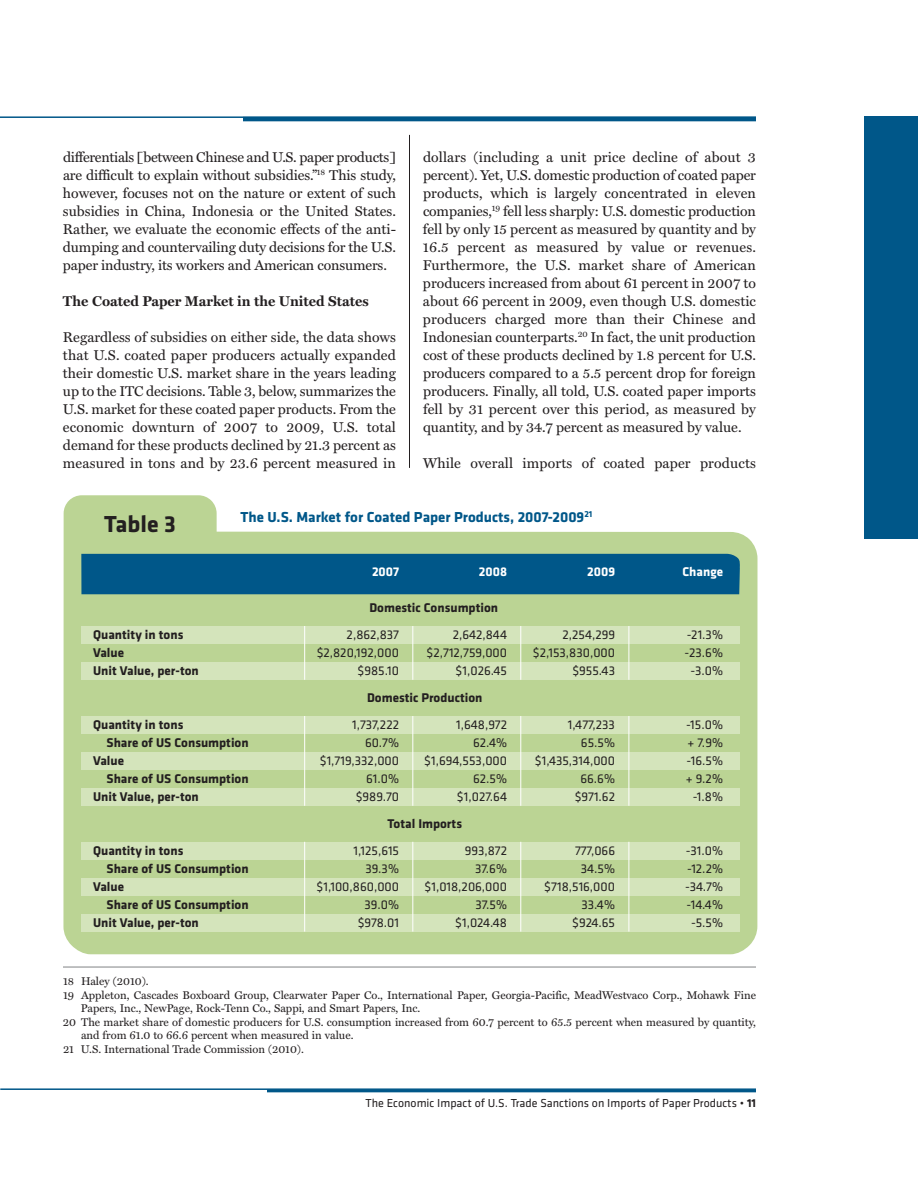
<style>
.page{position:relative;width:918px;height:1188px;background:#fff}
.page>*{position:absolute;margin:0;border:0;box-sizing:border-box;transform-origin:0 0}
.t1{font:700 24px "Klavika";color:#231f20}
.t2{font:700 15px "Klavika";color:#005789}
.t3{font:14.25px/18px "Miller Text";color:#231f20;text-align:justify}
.t4{font:700 14.25px "Miller Text";color:#231f20}
.t5{font:13.2px "Klavika";color:#231f20}
.t6{font:700 13.2px "Klavika";color:#231f20}
.t7{font:700 13.2px "Klavika";color:#fff}
.t8{font:12px "Klavika";color:#231f20}
.t9{font:11.25px "Miller Text";color:#231f20}
.s1{font-weight:300}
.s2{font-weight:700}
</style>
<div class="page">
<div style="left:864px;top:116px;width:54px;height:423px;background:#005789"></div>
<hr style="left:0;top:116px;width:756px;height:2px;background:#005789">
<hr style="left:243px;top:117px;width:513px;height:4px;background:#005789">
<hr style="left:0;top:1088px;width:756px;height:2px;background:#005789">
<hr style="left:267px;top:1089px;width:489px;height:3px;background:#005789">
<svg style="left:63px;top:495px;width:695px;height:459px;background:#c2d89f"></svg>
<div style="left:81px;top:554px;width:660px;height:40px;background:#005789"></div>
<div style="left:81px;top:626px;width:659px;height:18px;background:#d4e4bb"></div>
<div style="left:81px;top:662px;width:659px;height:18px;background:#d4e4bb"></div>
<div style="left:81px;top:716px;width:659px;height:18px;background:#d4e4bb"></div>
<div style="left:81px;top:752px;width:659px;height:18px;background:#d4e4bb"></div>
<div style="left:81px;top:842px;width:659px;height:18px;background:#d4e4bb"></div>
<div style="left:81px;top:878px;width:659px;height:18px;background:#d4e4bb"></div>
<div style="left:81px;top:914px;width:659px;height:18px;background:#d4e4bb"></div>
<div style="left:81px;top:788px;width:659px;height:18px;background:#d4e4bb"></div>
<hr style="left:412px;top:626px;width:1px;height:54px;background:#fff">
<hr style="left:520px;top:626px;width:1px;height:54px;background:#fff">
<hr style="left:629px;top:626px;width:1px;height:54px;background:#fff">
<hr style="left:304px;top:626px;width:1px;height:54px;background:#fff">
<hr style="left:412px;top:716px;width:1px;height:90px;background:#fff">
<hr style="left:520px;top:716px;width:1px;height:90px;background:#fff">
<hr style="left:629px;top:716px;width:1px;height:90px;background:#fff">
<hr style="left:304px;top:716px;width:1px;height:90px;background:#fff">
<hr style="left:412px;top:842px;width:1px;height:90px;background:#fff">
<hr style="left:520px;top:842px;width:1px;height:90px;background:#fff">
<hr style="left:629px;top:842px;width:1px;height:90px;background:#fff">
<hr style="left:304px;top:842px;width:1px;height:90px;background:#fff">
<hr style="left:409px;top:135px;width:1px;height:333px;background:#231f20">
<hr style="left:63px;top:967px;width:693px;height:1px;background:#808285">
<p class="t3" style="left:63px;top:149px;width:335px">differentials [between Chinese and U.S. paper products] are difficult to explain without subsidies.”<sup>18</sup> This study, however, focuses not on the nature or extent of such subsidies in China, Indonesia or the United States.<br>Rather, we evaluate the economic effects of the anti&shy;dumping and countervailing duty decisions for the U.S. paper industry, its workers and American consumers.</p>
<p class="t4" style="left:63px;top:295px;width:307px">The Coated Paper Market in the United States</p>
<p class="t3" style="left:63px;top:329px;width:335px">Regardless of subsidies on either side, the data shows that U.S. coated paper producers actually expanded their domestic U.S. market share in the years leading up to the ITC decisions. Table 3, below, summarizes the U.S. market for these coated paper products. From the economic downturn of 2007 to 2009, U.S. total demand for these products declined by 21.3 percent as measured in tons and by 23.6 percent measured in</p>
<p class="t3" style="left:423px;top:149px;width:335px">dollars (including a unit price decline of about 3 percent). Yet, U.S. domestic production of coated paper products, which is largely concentrated in eleven companies,<sup>19</sup> fell less sharply: U.S. domestic production fell by only 15 percent as measured by quantity and by 16.5 percent as measured by value or revenues.<br>Furthermore, the U.S. market share of American producers increased from about 61 percent in 2007 to about 66 percent in 2009, even though U.S. domestic producers charged more than their Chinese and Indonesian counterparts.<sup>20</sup> In fact, the unit production cost of these products declined by 1.8 percent for U.S. producers compared to a 5.5 percent drop for foreign producers. Finally, all told, U.S. coated paper imports fell by 31 percent over this period, as measured by quantity, and by 34.7 percent as measured by value.</p>
<p class="t3" style="left:423px;top:455px;width:335px">While overall imports of coated paper products</p>
<h1 class="t1" style="left:104px;top:515px;width:73px">Table 3</h1>
<p class="t2" style="left:240px;top:511px;width:353px">The U.S. Market for Coated Paper Products, 2007-2009<sup>21</sup></p>
<p class="t7" style="left:372px;top:567px;width:29px">2007</p>
<p class="t7" style="left:479px;top:567px;width:30px">2008</p>
<p class="t7" style="left:587px;top:567px;width:29px">2009</p>
<p class="t7" style="left:682px;top:567px;width:42px">Change</p>
<p class="t6" style="left:369px;top:603px;width:130px">Domestic Consumption</p>
<p class="t6" style="left:93px;top:630px;width:92px">Quantity in tons</p>
<p class="t5" style="left:347px;top:630px;width:54px">2,862,837</p>
<p class="t5" style="left:453px;top:630px;width:56px">2,642,844</p>
<p class="t5" style="left:563px;top:630px;width:54px">2,254,299</p>
<p class="t5" style="left:687px;top:630px;width:38px">-21.3%</p>
<p class="t6" style="left:93px;top:648px;width:33px">Value</p>
<p class="t5" style="left:317px;top:648px;width:84px">$2,820,192,000</p>
<p class="t5" style="left:427px;top:648px;width:82px">$2,712,759,000</p>
<p class="t5" style="left:533px;top:648px;width:84px">$2,153,830,000</p>
<p class="t5" style="left:685px;top:648px;width:40px">-23.6%</p>
<p class="t6" style="left:93px;top:666px;width:107px">Unit Value, per-ton</p>
<p class="t5" style="left:358px;top:666px;width:43px">$985.10</p>
<p class="t5" style="left:456px;top:666px;width:53px">$1,026.45</p>
<p class="t5" style="left:572px;top:666px;width:44px">$955.43</p>
<p class="t5" style="left:690px;top:666px;width:34px">-3.0%</p>
<p class="t6" style="left:367px;top:693px;width:117px">Domestic Production</p>
<p class="t6" style="left:93px;top:720px;width:92px">Quantity in tons</p>
<p class="t5" style="left:352px;top:720px;width:48px">1,737,222</p>
<p class="t5" style="left:456px;top:720px;width:52px">1,648,972</p>
<p class="t5" style="left:568px;top:720px;width:49px">1,477,233</p>
<p class="t5" style="left:686px;top:720px;width:38px">-15.0%</p>
<p class="t6" style="left:107px;top:738px;width:144px">Share of US Consumption</p>
<p class="t5" style="left:365px;top:738px;width:36px">60.7%</p>
<p class="t5" style="left:473px;top:738px;width:35px">62.4%</p>
<p class="t5" style="left:581px;top:738px;width:36px">65.5%</p>
<p class="t5" style="left:688px;top:738px;width:37px">+ 7.9%</p>
<p class="t6" style="left:93px;top:756px;width:33px">Value</p>
<p class="t5" style="left:320px;top:756px;width:81px">$1,719,332,000</p>
<p class="t5" style="left:424px;top:756px;width:84px">$1,694,553,000</p>
<p class="t5" style="left:535px;top:756px;width:82px">$1,435,314,000</p>
<p class="t5" style="left:687px;top:756px;width:38px">-16.5%</p>
<p class="t6" style="left:107px;top:774px;width:144px">Share of US Consumption</p>
<p class="t5" style="left:366px;top:774px;width:34px">61.0%</p>
<p class="t5" style="left:473px;top:774px;width:35px">62.5%</p>
<p class="t5" style="left:581px;top:774px;width:36px">66.6%</p>
<p class="t5" style="left:686px;top:774px;width:39px">+ 9.2%</p>
<p class="t6" style="left:93px;top:792px;width:107px">Unit Value, per-ton</p>
<p class="t5" style="left:356px;top:792px;width:45px">$989.70</p>
<p class="t5" style="left:457px;top:792px;width:52px">$1,027.64</p>
<p class="t5" style="left:575px;top:792px;width:42px">$971.62</p>
<p class="t5" style="left:693px;top:792px;width:32px">-1.8%</p>
<p class="t6" style="left:387px;top:819px;width:76px">Total Imports</p>
<p class="t6" style="left:93px;top:846px;width:92px">Quantity in tons</p>
<p class="t5" style="left:354px;top:846px;width:47px">1,125,615</p>
<p class="t5" style="left:465px;top:846px;width:44px">993,872</p>
<p class="t5" style="left:575px;top:846px;width:41px">777,066</p>
<p class="t5" style="left:686px;top:846px;width:39px">-31.0%</p>
<p class="t6" style="left:107px;top:864px;width:144px">Share of US Consumption</p>
<p class="t5" style="left:365px;top:864px;width:35px">39.3%</p>
<p class="t5" style="left:475px;top:864px;width:33px">37.6%</p>
<p class="t5" style="left:581px;top:864px;width:36px">34.5%</p>
<p class="t5" style="left:687px;top:864px;width:37px">-12.2%</p>
<p class="t6" style="left:93px;top:882px;width:33px">Value</p>
<p class="t5" style="left:316px;top:882px;width:84px">$1,100,860,000</p>
<p class="t5" style="left:424px;top:882px;width:84px">$1,018,206,000</p>
<p class="t5" style="left:544px;top:882px;width:72px">$718,516,000</p>
<p class="t5" style="left:685px;top:882px;width:39px">-34.7%</p>
<p class="t6" style="left:107px;top:900px;width:144px">Share of US Consumption</p>
<p class="t5" style="left:365px;top:900px;width:36px">39.0%</p>
<p class="t5" style="left:475px;top:900px;width:33px">37.5%</p>
<p class="t5" style="left:581px;top:900px;width:35px">33.4%</p>
<p class="t5" style="left:687px;top:900px;width:38px">-14.4%</p>
<p class="t6" style="left:93px;top:918px;width:107px">Unit Value, per-ton</p>
<p class="t5" style="left:358px;top:918px;width:43px">$978.01</p>
<p class="t5" style="left:455px;top:918px;width:53px">$1,024.48</p>
<p class="t5" style="left:572px;top:918px;width:44px">$924.65</p>
<p class="t5" style="left:691px;top:918px;width:34px">-5.5%</p>
<p class="t9" style="left:63px;top:977px;width:87px">18 Haley (2010).</p>
<p class="t9" style="left:63px;top:991px;width:694px">19 Appleton, Cascades Boxboard Group, Clearwater Paper Co., International Paper, Georgia-Pacific, MeadWestvaco Corp., Mohawk Fine</p>
<p class="t9" style="left:81px;top:1004px;width:341px">Papers, Inc., NewPage, Rock-Tenn Co., Sappi, and Smart Papers, Inc.</p>
<p class="t9" style="left:63px;top:1018px;width:694px">20 The market share of domestic producers for U.S. consumption increased from 60.7 percent to 65.5 percent when measured by quantity,</p>
<p class="t9" style="left:81px;top:1031px;width:274px">and from 61.0 to 66.6 percent when measured in value.</p>
<p class="t9" style="left:63px;top:1045px;width:242px">21 U.S. International Trade Commission (2010).</p>
<p class="t8" style="left:365px;top:1099px;width:392px">The Economic Impact of U.S. Trade Sanctions on Imports of Paper Products <span class="s1">•</span> <span class="s2">11</span></p>
</div>
